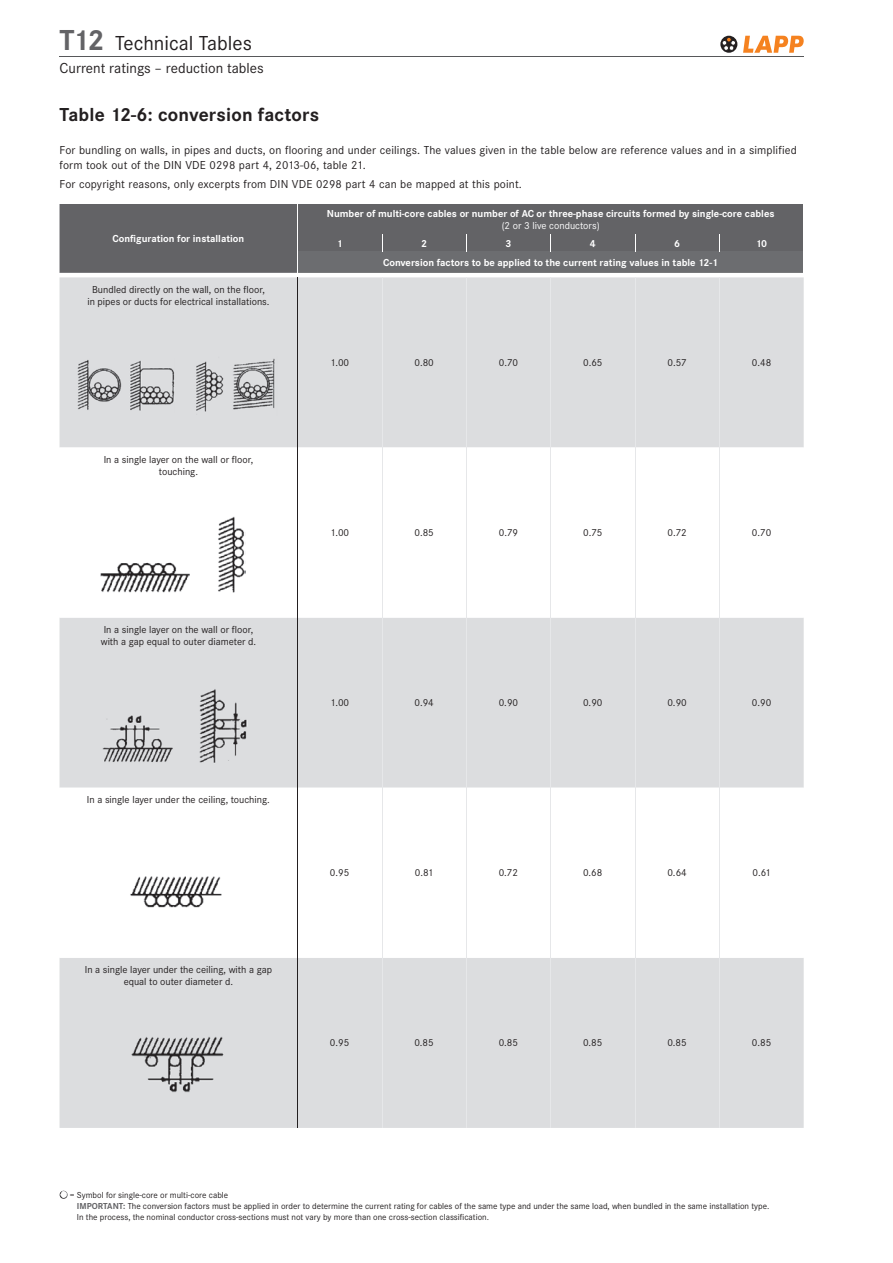
<style>
.page{position:relative;width:893px;height:1263px;background:#fff}
.page>*{position:absolute;margin:0;border:0;box-sizing:border-box;transform-origin:0 0}
.t1{font:21px "Corporate STOT";color:#231f20}
.t2{font:700 19.5px "Corporate STOT";letter-spacing:.01em;color:#231f20}
.t3{font:15px "Corporate STOT";color:#231f20}
.t4{font:12px/15px "Corporate STOT";letter-spacing:.01em;color:#231f20}
.t5{font:10.5px/12px "Corporate STOT";color:#231f20;text-align:center}
.t6{font:700 10.5px "Corporate STOT";color:#fff}
.t7{font:10.5px "Corporate STOT";color:#fff}
.t8{font:9px/11.2px "Corporate STOT";color:#231f20}
.s1{font-weight:700;font-size:30px;color:#636366}
.s2{font-weight:700;color:#636366}
</style>
<div class="page">
<svg style="left:720px;top:36px;width:17px;height:17px"></svg>
<svg style="left:743px;top:36px;width:61px;height:17px"></svg>
<svg style="left:722px;top:37px;width:14px;height:14px"></svg>
<div style="left:60px;top:204px;width:743px;height:31px;background:#636366"></div>
<div style="left:60px;top:277px;width:744px;height:851px;background:#dcdddf"></div>
<svg style="left:60px;top:447px;width:744px;height:511px"></svg>
<hr style="left:382px;top:277px;width:1px;height:170px;background:#e6e7e9">
<hr style="left:466px;top:277px;width:1px;height:170px;background:#e6e7e9">
<hr style="left:550px;top:277px;width:1px;height:170px;background:#e6e7e9">
<hr style="left:635px;top:277px;width:1px;height:170px;background:#e6e7e9">
<hr style="left:719px;top:277px;width:1px;height:170px;background:#e6e7e9">
<hr style="left:382px;top:447px;width:1px;height:171px;background:#e6e7e9">
<hr style="left:466px;top:447px;width:1px;height:171px;background:#e6e7e9">
<hr style="left:550px;top:447px;width:1px;height:171px;background:#e6e7e9">
<hr style="left:635px;top:447px;width:1px;height:171px;background:#e6e7e9">
<hr style="left:719px;top:447px;width:1px;height:171px;background:#e6e7e9">
<hr style="left:382px;top:618px;width:1px;height:170px;background:#e6e7e9">
<hr style="left:466px;top:618px;width:1px;height:170px;background:#e6e7e9">
<hr style="left:550px;top:618px;width:1px;height:170px;background:#e6e7e9">
<hr style="left:635px;top:618px;width:1px;height:170px;background:#e6e7e9">
<hr style="left:719px;top:618px;width:1px;height:170px;background:#e6e7e9">
<hr style="left:382px;top:788px;width:1px;height:170px;background:#e6e7e9">
<hr style="left:466px;top:788px;width:1px;height:170px;background:#e6e7e9">
<hr style="left:550px;top:788px;width:1px;height:170px;background:#e6e7e9">
<hr style="left:635px;top:788px;width:1px;height:170px;background:#e6e7e9">
<hr style="left:719px;top:788px;width:1px;height:170px;background:#e6e7e9">
<hr style="left:382px;top:958px;width:1px;height:170px;background:#e6e7e9">
<hr style="left:466px;top:958px;width:1px;height:170px;background:#e6e7e9">
<hr style="left:550px;top:958px;width:1px;height:170px;background:#e6e7e9">
<hr style="left:635px;top:958px;width:1px;height:170px;background:#e6e7e9">
<hr style="left:719px;top:958px;width:1px;height:170px;background:#e6e7e9">
<hr style="left:297px;top:277px;width:1px;height:170px;background:#231f20">
<hr style="left:297px;top:447px;width:1px;height:171px;background:#231f20">
<hr style="left:297px;top:618px;width:1px;height:170px;background:#231f20">
<hr style="left:297px;top:788px;width:1px;height:170px;background:#231f20">
<hr style="left:297px;top:958px;width:1px;height:170px;background:#231f20">
<hr style="left:297px;top:203px;width:1px;height:32px;background:#fff">
<svg style="left:60px;top:235px;width:743px;height:38px;background:#67686b"></svg>
<svg style="left:60px;top:1191px;width:8px;height:8px"></svg>
<img style="left:77px;top:359px;width:98px;height:53px">
<img style="left:196px;top:356px;width:81px;height:59px">
<img style="left:97px;top:556px;width:98px;height:42px">
<img style="left:216px;top:514px;width:29px;height:84px">
<img style="left:99px;top:711px;width:76px;height:53px">
<img style="left:196px;top:687px;width:52px;height:77px">
<img style="left:128px;top:868px;width:97px;height:44px">
<img style="left:129px;top:1034px;width:98px;height:61px">
<hr style="left:60px;top:56px;width:744px;height:1px;background:#57585a">
<h1 class="t1" style="left:60px;top:31px;width:194px"><span class="s1">T12</span> Technical Tables</h1>
<h3 class="t3" style="left:60px;top:59px;width:206px">Current ratings – reduction tables</h3>
<h2 class="t2" style="left:60px;top:103px;width:261px">Table 12-6: conversion factors</h2>
<p class="t4" style="left:60px;top:142px;width:739px">For bundling on walls, in pipes and ducts, on flooring and under ceilings. The values given in the table below are reference values and in a simplified form took out of the DIN VDE 0298 part 4, 2013-06, table 21.</p>
<p class="t4" style="left:60px;top:176px;width:464px">For copyright reasons, only excerpts from DIN VDE 0298 part 4 can be mapped at this point.</p>
<p class="t6" style="left:113px;top:232px;width:133px">Configuration for installation</p>
<p class="t5" style="left:87px;top:283px;width:184px">Bundled directly on the wall, on the floor, in pipes or ducts for electrical installations.</p>
<p class="t5" style="left:104px;top:454px;width:151px">In a single layer on the wall or floor, touching.</p>
<p class="t5" style="left:101px;top:624px;width:157px;text-align:left">In a single layer on the wall or floor, with a gap equal to outer diameter d.</p>
<p class="t5" style="left:87px;top:794px;width:185px">In a single layer under the ceiling, touching.</p>
<p class="t5" style="left:85px;top:964px;width:189px">In a single layer under the ceiling, with a gap equal to outer diameter d.</p>
<p class="t6" style="left:327px;top:207px;width:449px">Number of multi-core cables or number of AC or three-phase circuits formed by single-core cables</p>
<p class="t7" style="left:502px;top:219px;width:99px">(2 or 3 live conductors)</p>
<p class="t6" style="left:337px;top:237px;width:7px">1</p>
<p class="t6" style="left:421px;top:237px;width:7px">2</p>
<p class="t6" style="left:505px;top:237px;width:7px">3</p>
<p class="t6" style="left:590px;top:237px;width:7px">4</p>
<p class="t6" style="left:674px;top:237px;width:7px">6</p>
<p class="t6" style="left:756px;top:237px;width:13px">10</p>
<p class="t6" style="left:383px;top:256px;width:337px">Conversion factors to be applied to the current rating values in table 12-1</p>
<p class="t5" style="left:330px;top:357px;width:21px">1.00</p>
<p class="t5" style="left:414px;top:357px;width:21px">0.80</p>
<p class="t5" style="left:499px;top:357px;width:21px">0.70</p>
<p class="t5" style="left:583px;top:357px;width:21px">0.65</p>
<p class="t5" style="left:668px;top:357px;width:21px">0.57</p>
<p class="t5" style="left:752px;top:357px;width:21px">0.48</p>
<p class="t5" style="left:330px;top:527px;width:21px">1.00</p>
<p class="t5" style="left:414px;top:527px;width:21px">0.85</p>
<p class="t5" style="left:499px;top:527px;width:21px">0.79</p>
<p class="t5" style="left:583px;top:527px;width:21px">0.75</p>
<p class="t5" style="left:667px;top:527px;width:21px">0.72</p>
<p class="t5" style="left:752px;top:527px;width:21px">0.70</p>
<p class="t5" style="left:330px;top:697px;width:21px">1.00</p>
<p class="t5" style="left:415px;top:697px;width:21px">0.94</p>
<p class="t5" style="left:499px;top:697px;width:21px">0.90</p>
<p class="t5" style="left:583px;top:697px;width:21px">0.90</p>
<p class="t5" style="left:667px;top:697px;width:21px">0.90</p>
<p class="t5" style="left:752px;top:697px;width:21px">0.90</p>
<p class="t5" style="left:330px;top:867px;width:21px">0.95</p>
<p class="t5" style="left:415px;top:867px;width:20px">0.81</p>
<p class="t5" style="left:499px;top:867px;width:21px">0.72</p>
<p class="t5" style="left:583px;top:867px;width:21px">0.68</p>
<p class="t5" style="left:667px;top:867px;width:21px">0.64</p>
<p class="t5" style="left:752px;top:867px;width:20px">0.61</p>
<p class="t5" style="left:330px;top:1037px;width:21px">0.95</p>
<p class="t5" style="left:414px;top:1037px;width:21px">0.85</p>
<p class="t5" style="left:499px;top:1037px;width:21px">0.85</p>
<p class="t5" style="left:583px;top:1037px;width:21px">0.85</p>
<p class="t5" style="left:667px;top:1037px;width:21px">0.85</p>
<p class="t5" style="left:752px;top:1037px;width:21px">0.85</p>
<p class="t8" style="left:77px;top:1189px;width:694px;text-indent:-7px">= Symbol for single-core or multi-core cable<br><span class="s2">IMPORTANT:</span> The conversion factors must be applied in order to determine the current rating for cables of the same type and under the same load, when bundled in the same installation type.<br>In the process, the nominal conductor cross-sections must not vary by more than one cross-section classification.</p>
</div>
